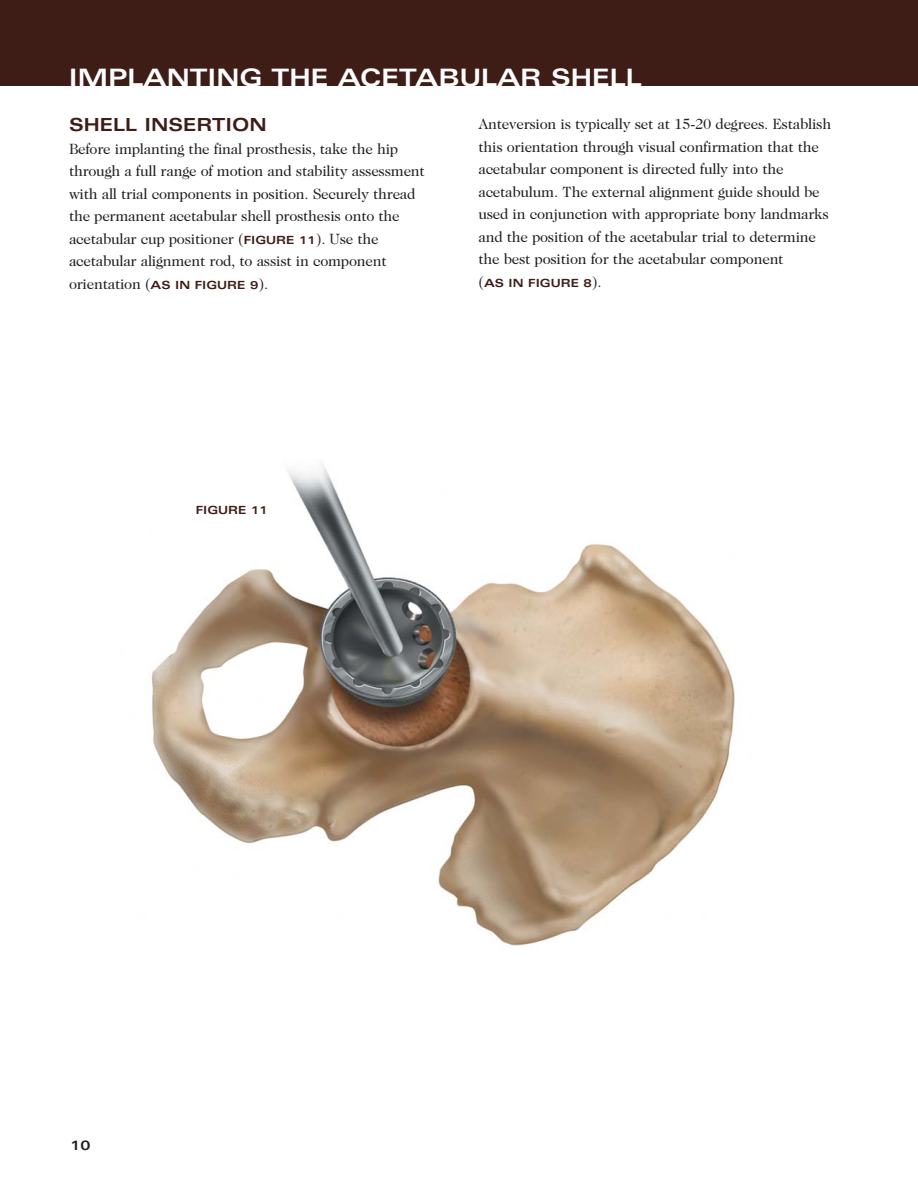
<style>
.page{position:relative;width:918px;height:1188px;background:#fff}
.page>*{position:absolute;margin:0;border:0;box-sizing:border-box;transform-origin:0 0}
.t1{font:700 expanded 24px "Univers LT";color:#fff}
.t2{font:700 expanded 18px "Univers LT";color:#3f1d17}
.t3{font:15px/22.5px "Caslon Two Twenty Four";letter-spacing:-.015em;color:#231f20}
.t4{font:700 expanded 13.5px "Univers LT";color:#231f20}
.t5{font:700 expanded 11.25px "Univers LT";color:#3f1d17}
.s1{font-family:"Univers LT";font-weight:700;font-stretch:expanded;font-size:11.25px;color:#3f1d17}
.s2{font-family:"Caslon Two Twenty Four";font-weight:400;font-stretch:normal;font-size:15px;color:#231f20}
</style>
<div class="page">
<div style="left:0;top:0;width:918px;height:86px;background:#3f1d17"></div>
<img style="left:151px;top:463px;width:584px;height:483px">
<h1 class="t1" style="left:69px;top:69px;width:575px">IMPLANTING THE ACETABULAR SHELL</h1>
<p class="t2" style="left:69px;top:118px;width:199px">SHELL INSERTION</p>
<p class="t3" style="left:69px;top:139px;width:357px">Before implanting the final prosthesis, take the hip through a full range of motion and stability assessment with all trial components in position. Securely thread the permanent acetabular shell prosthesis onto the acetabular cup positioner (<span class="s1">FIGURE 11</span>). Use the acetabular alignment rod, to assist in component orientation (<span class="s1">AS IN FIGURE 9</span>).</p>
<p class="t3" style="left:478px;top:114px;width:354px">Anteversion is typically set at 15-20 degrees. Establish this orientation through visual confirmation that the acetabular component is directed fully into the acetabulum. The external alignment guide should be used in conjunction with appropriate bony landmarks and the position of the acetabular trial to determine the best position for the acetabular component</p>
<p class="t5" style="left:478px;top:279px;width:125px"><span class="s2">(</span>AS IN FIGURE 8<span class="s2">).</span></p>
<p class="t5" style="left:196px;top:505px;width:74px">FIGURE 11</p>
<p class="t4" style="left:70px;top:1140px;width:21px">10</p>
</div>
